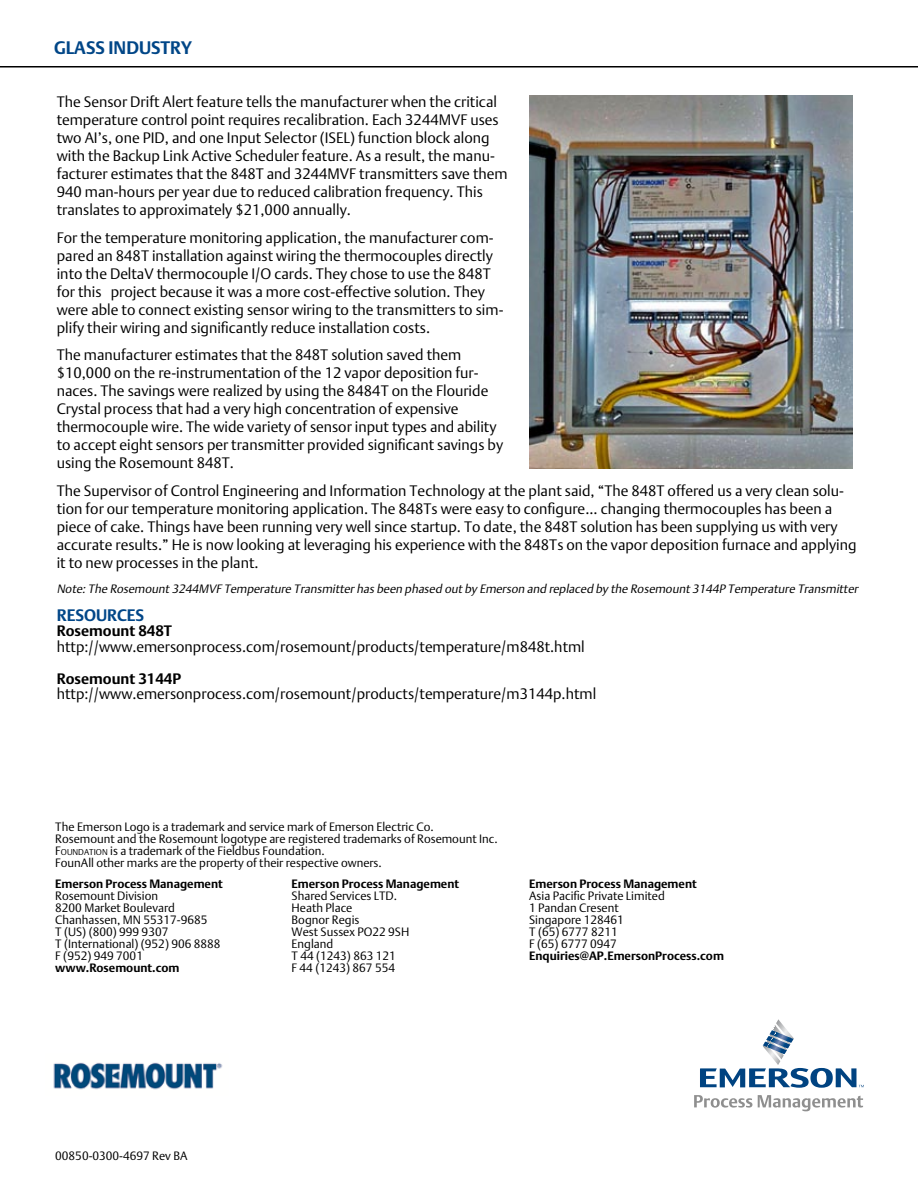
<style>
.page{position:relative;width:918px;height:1188px;background:#fff}
.page>*{position:absolute;margin:0;border:0;box-sizing:border-box;transform-origin:0 0}
.t1{font:700 18px "DTL Argo T";color:#004687}
.t2{font:700 16.5px "DTL Argo T";color:#004688}
.t3{font:15px/18px "DTL Argo T Light";color:#000}
.t4{font:700 15px "DTL Argo T";color:#000}
.t5{font:12px/12px "DTL Argo T Light";color:#000}
.t6{font:italic 12px "DTL Argo T Light";color:#000}
.t7{font:700 12px "DTL Argo T";color:#000}
.s1{font-size:8.4px}
</style>
<div class="page">
<svg style="left:700px;top:1019px;width:164px;height:69px"></svg>
<svg style="left:694px;top:1095px;width:58px;height:13px"></svg>
<svg style="left:758px;top:1095px;width:105px;height:16px"></svg>
<img style="left:53px;top:1062px;width:170px;height:28px">
<hr style="left:0;top:66px;width:918px;height:2px;background:#000">
<img style="left:530px;top:96px;width:323px;height:373px">
<p class="t1" style="left:54px;top:37px;width:139px">GLASS INDUSTRY</p>
<p class="t3" style="left:57px;top:92px;width:452px">The Sensor Drift Alert feature tells the manufacturer when the critical temperature control point requires recalibration. Each 3244MVF uses two AI’s, one PID, and one Input Selector (ISEL) function block along with the Backup Link Active Scheduler feature. As a result, the manu&shy;facturer estimates that the 848T and 3244MVF transmitters save them 940 man-hours per year due to reduced calibration frequency. This translates to approximately $21,000 annually.</p>
<p class="t3" style="left:57px;top:228px;width:448px">For the temperature monitoring application, the manufacturer com&shy;pared an 848T installation against wiring the thermocouples directly into the DeltaV thermocouple I/O cards. They chose to use the 848T for this project because it was a more cost-effective solution. They were able to connect existing sensor wiring to the transmitters to sim&shy;plify their wiring and significantly reduce installation costs.</p>
<p class="t3" style="left:57px;top:346px;width:448px">The manufacturer estimates that the 848T solution saved them $10,000 on the re-instrumentation of the 12 vapor deposition fur&shy;naces. The savings were realized by using the 8484T on the Flouride Crystal process that had a very high concentration of expensive thermocouple wire. The wide variety of sensor input types and ability to accept eight sensors per transmitter provided significant savings by using the Rosemount 848T.</p>
<p class="t3" style="left:57px;top:482px;width:801px">The Supervisor of Control Engineering and Information Technology at the plant said, “The 848T offered us a very clean solu&shy;tion for our temperature monitoring application. The 848Ts were easy to configure... changing thermocouples has been a piece of cake. Things have been running very well since startup. To date, the 848T solution has been supplying us with very accurate results.” He is now looking at leveraging his experience with the 848Ts on the vapor deposition furnace and applying it to new processes in the plant.</p>
<p class="t6" style="left:57px;top:581px;width:805px">Note:The Rosemount3244MVF Temperature Transmitterhas been phased outby Emerson and replaced by the Rosemount3144P Temperature Transmitter</p>
<p class="t2" style="left:57px;top:605px;width:89px">RESOURCES</p>
<p class="t4" style="left:57px;top:622px;width:117px">Rosemount 848T</p>
<p class="t3" style="left:57px;top:638px;width:530px">http://www.emersonprocess.com/rosemount/products/temperature/m848t.html</p>
<p class="t4" style="left:57px;top:669px;width:126px">Rosemount 3144P</p>
<p class="t3" style="left:57px;top:685px;width:541px">http://www.emersonprocess.com/rosemount/products/temperature/m3144p.html</p>
<p class="t5" style="left:55px;top:821px;width:444px">The Emerson Logo is a trademark and service mark of Emerson Electric Co.<br>Rosemount and the Rosemount logotype are registered trademarks of Rosemount Inc.<br>F<span class="s1">OUNDATION</span> is a trademark of the Fieldbus Foundation.<br>FounAll other marks are the property of their respective owners.</p>
<p class="t7" style="left:55px;top:877px;width:169px">Emerson Process Management</p>
<p class="t5" style="left:55px;top:890px;width:167px">Rosemount Division<br>8200 Market Boulevard<br>Chanhassen, MN 55317-9685<br>T (US) (800) 999 9307<br>T (International) (952) 906 8888<br>F (952) 949 7001</p>
<p class="t7" style="left:55px;top:961px;width:126px">www.Rosemount.com</p>
<p class="t7" style="left:292px;top:876px;width:169px">Emerson Process Management</p>
<p class="t5" style="left:292px;top:890px;width:119px">Shared Services LTD.<br>Heath Place<br>Bognor Regis<br>West Sussex PO22 9SH<br>England<br>T 44 (1243) 863 121<br>F 44 (1243) 867 554</p>
<p class="t7" style="left:529px;top:877px;width:169px">Emerson Process Management</p>
<p class="t5" style="left:529px;top:890px;width:137px">Asia Pacific Private Limited<br>1 Pandan Cresent<br>Singapore 128461<br>T (65) 6777 8211<br>F (65) 6777 0947</p>
<p class="t7" style="left:529px;top:949px;width:196px">Enquiries@AP.EmersonProcess.com</p>
<p class="t5" style="left:55px;top:1150px;width:134px">00850-0300-4697 Rev BA</p>
</div>
